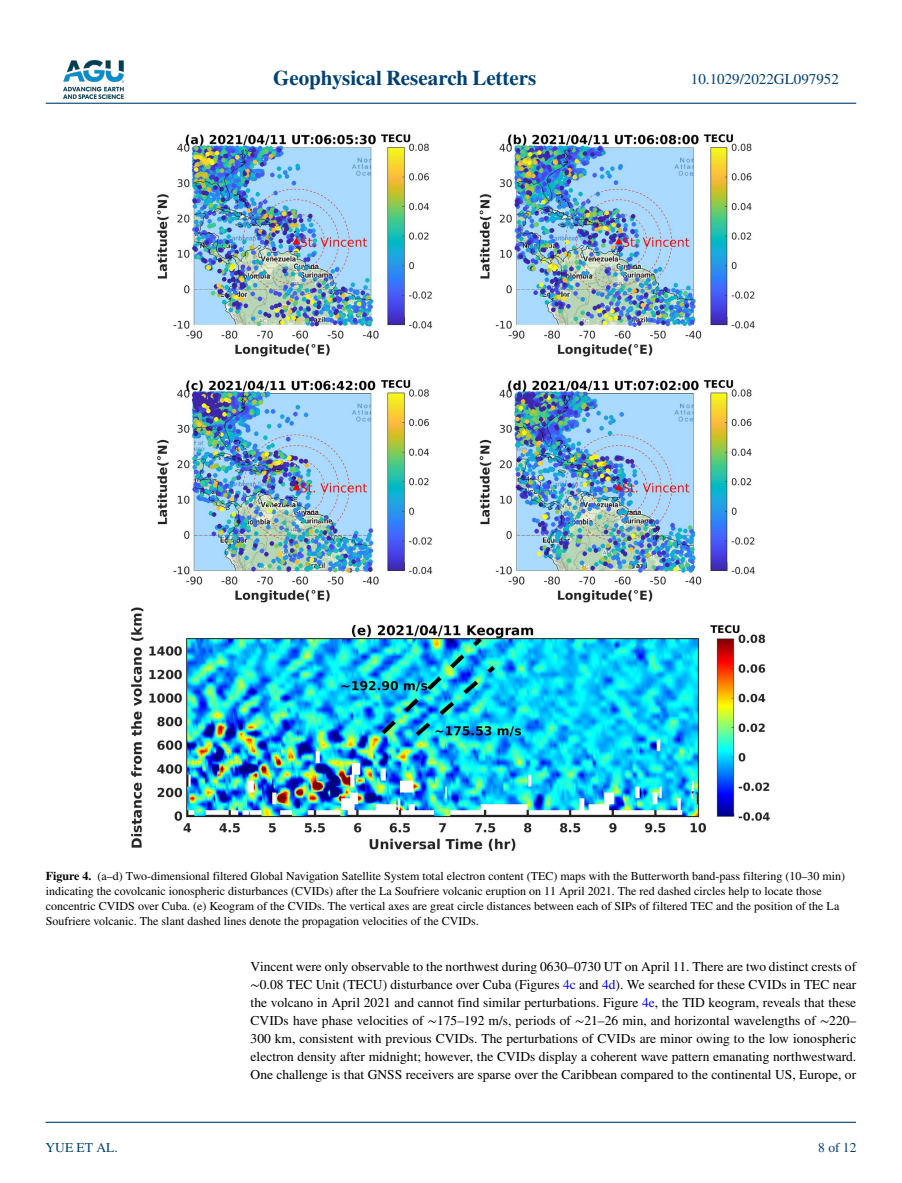
<style>
.page{position:relative;width:902px;height:1183px;background:#fff}
.page>*{position:absolute;margin:0;border:0;box-sizing:border-box;transform-origin:0 0}
.t1{font:700 21px "STIX";color:#004174}
.t2{font:15px "STIX";color:#004174}
.t3{font:13.5px/18px "STIX";color:#000;text-align:justify}
.t4{font:13.5px "STIX";color:#004174}
.t5{font:12px/15px "STIX";color:#000}
.s1{font-weight:700}
.s2{color:#00f}
</style>
<div class="page">
<img style="left:63px;top:60px;width:60px;height:39px">
<hr style="left:46px;top:103px;width:810px;height:1px;background:#004174">
<hr style="left:45px;top:1121px;width:810px;height:1px;background:#004174">
<img style="left:131px;top:134px;width:639px;height:717px">
<h1 class="t1" style="left:273px;top:66px;width:265px">Geophysical Research Letters</h1>
<p class="t2" style="left:691px;top:69px;width:149px">10.1029/2022GL097952</p>
<p class="t5" style="left:46px;top:869px;width:800px"><span class="s1">Figure 4.</span> (a–d) Two-dimensional filtered Global Navigation Satellite System total electron content (TEC) maps with the Butterworth band-pass filtering (10–30 min) indicating the covolcanic ionospheric disturbances (CVIDs) after the La Soufriere volcanic eruption on 11 April 2021. The red dashed circles help to locate those concentric CVIDS over Cuba. (e) Keogram of the CVIDs. The vertical axes are great circle distances between each of SIPs of filtered TEC and the position of the La Soufriere volcanic. The slant dashed lines denote the propagation velocities of the CVIDs.</p>
<p class="t4" style="left:45px;top:1138px;width:74px">YUE ET AL.</p>
<p class="t3" style="left:250px;top:958px;width:607px">Vincent were only observable to the northwest during 0630–0730 UT on April 11. There are two distinct crests of ∼0.08 TEC Unit (TECU) disturbance over Cuba (Figures <span class="s2">4c</span> and <span class="s2">4d</span>). We searched for these CVIDs in TEC near the volcano in April 2021 and cannot find similar perturbations. Figure <span class="s2">4e</span>, the TID keogram, reveals that these CVIDs have phase velocities of ∼175–192 m/s, periods of ∼21–26 min, and horizontal wavelengths of ∼220– 300 km, consistent with previous CVIDs. The perturbations of CVIDs are minor owing to the low ionospheric electron density after midnight; however, the CVIDs display a coherent wave pattern emanating northwestward.<br>One challenge is that GNSS receivers are sparse over the Caribbean compared to the continental US, Europe, or</p>
<p class="t4" style="left:818px;top:1138px;width:40px">8 of 12</p>
</div>
